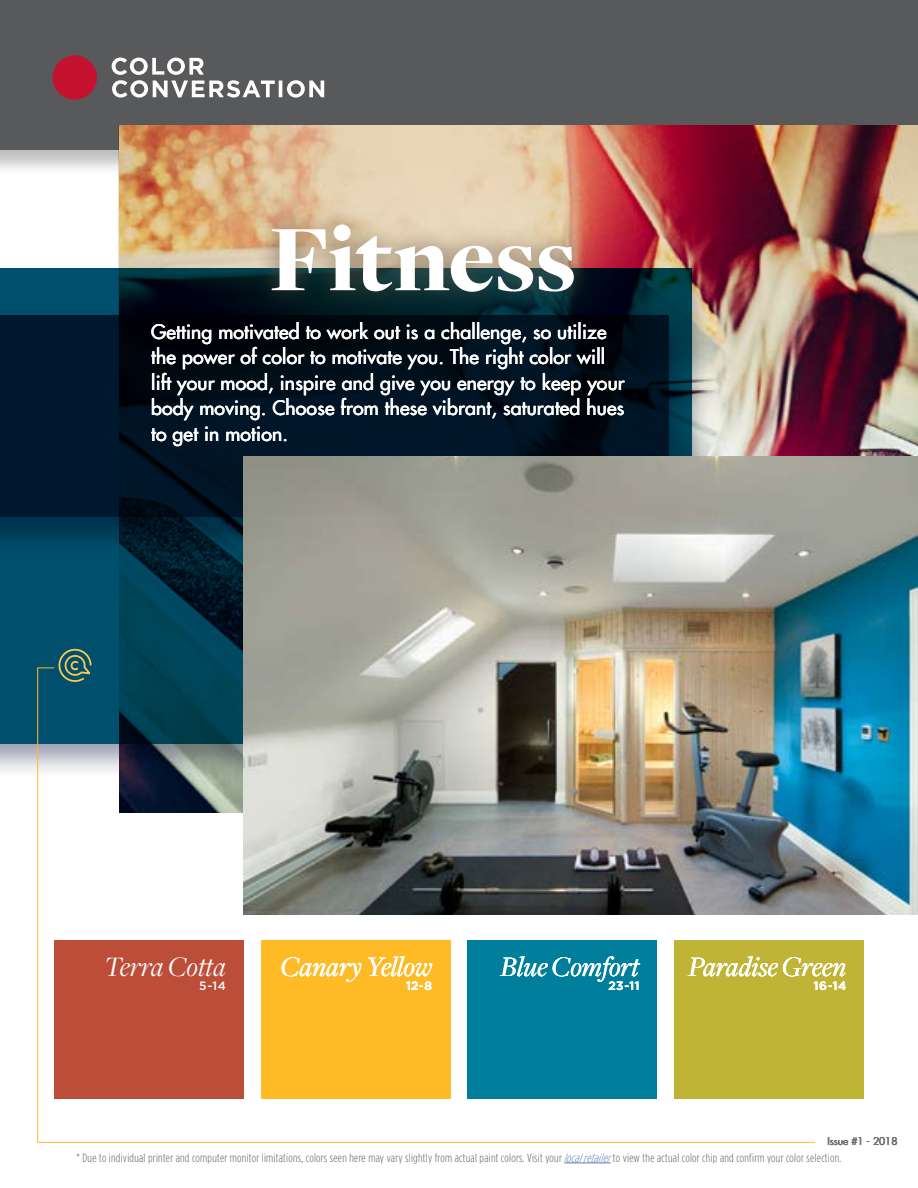
<style>
.page{position:relative;width:918px;height:1188px;background:#fff}
.page>*{position:absolute;margin:0;border:0;box-sizing:border-box;transform-origin:0 0}
.t1{font:900 97.5px "Freight Disp";letter-spacing:-.005em;color:#fff}
.t2{font:italic 29.25px "Freight Disp";color:#fff}
.t3{font:19.5px/25.5px "Futura";letter-spacing:.01em;color:#fff}
.t4{font:300 12px "Gotham Condensed";letter-spacing:.025em;color:#58595b}
.t5{font:500 12px "Gotham";letter-spacing:.035em;color:#fff}
.t6{font:10.5px "Futura";color:#717275}
.s1{font-style:italic;color:#5479b2}
</style>
<div class="page">
<div style="left:0;top:0;width:918px;height:149px;background:#58595b"></div>
<img style="left:118px;top:125px;width:800px;height:332px">
<svg style="left:0;top:268px;width:692px;height:39px;background:#002d3f"></svg>
<div style="left:0;top:307px;width:692px;height:474px;background:#42446a;opacity:.54"></div>
<svg style="left:0;top:316px;width:668px;height:428px;background:#001c2e"></svg>
<img style="left:244px;top:457px;width:674px;height:457px">
<svg style="left:58px;top:648px;width:34px;height:19px"></svg>
<img style="left:37px;top:667px;width:779px;height:476px">
<div style="left:252px;top:202px;width:343px;height:111px;background:#664f38;opacity:.73"></div>
<div style="left:54px;top:940px;width:190px;height:159px;background:#bc4d39"></div>
<div style="left:674px;top:940px;width:190px;height:159px;background:#c0b436"></div>
<div style="left:261px;top:940px;width:189px;height:159px;background:#ffbb25"></div>
<div style="left:468px;top:940px;width:189px;height:159px;background:#007f9d"></div>
<svg style="left:112px;top:58px;width:212px;height:40px"></svg>
<div style="left:53px;top:55px;width:44px;height:45px;background:#c41230;border-radius:50%"></div>
<hr style="left:564px;top:1163px;width:47px;height:1px;background:#5479b2">
<h1 class="t1" style="left:270px;top:206px;width:308px">Fitness</h1>
<p class="t3" style="left:151px;top:319px;width:475px">Getting motivated to work out is a challenge, so utilize the power of color to motivate you. The right color will lift your mood, inspire and give you energy to keep your body moving. Choose from these vibrant, saturated hues to get in motion.</p>
<h2 class="t2" style="left:104px;top:951px;width:123px">Terra Cotta</h2>
<p class="t5" style="left:199px;top:978px;width:28px">5-14</p>
<h2 class="t2" style="left:280px;top:951px;width:153px">Canary Yellow</h2>
<p class="t5" style="left:406px;top:978px;width:28px">12-8</p>
<h2 class="t2" style="left:501px;top:951px;width:140px">Blue Comfort</h2>
<p class="t5" style="left:608px;top:978px;width:33px">23-11</p>
<h2 class="t2" style="left:689px;top:951px;width:159px">Paradise Green</h2>
<p class="t5" style="left:814px;top:978px;width:34px">16-14</p>
<p class="t6" style="left:827px;top:1134px;width:72px">Issue #1 - 2018</p>
<p class="t4" style="left:77px;top:1151px;width:766px">* Due to individual printer and computer monitor limitations, colors seen here may vary slightly from actual paint colors. Visit your <span class="s1">local retailer</span>to view the actual color chip and confirm your color selection.</p>
</div>
